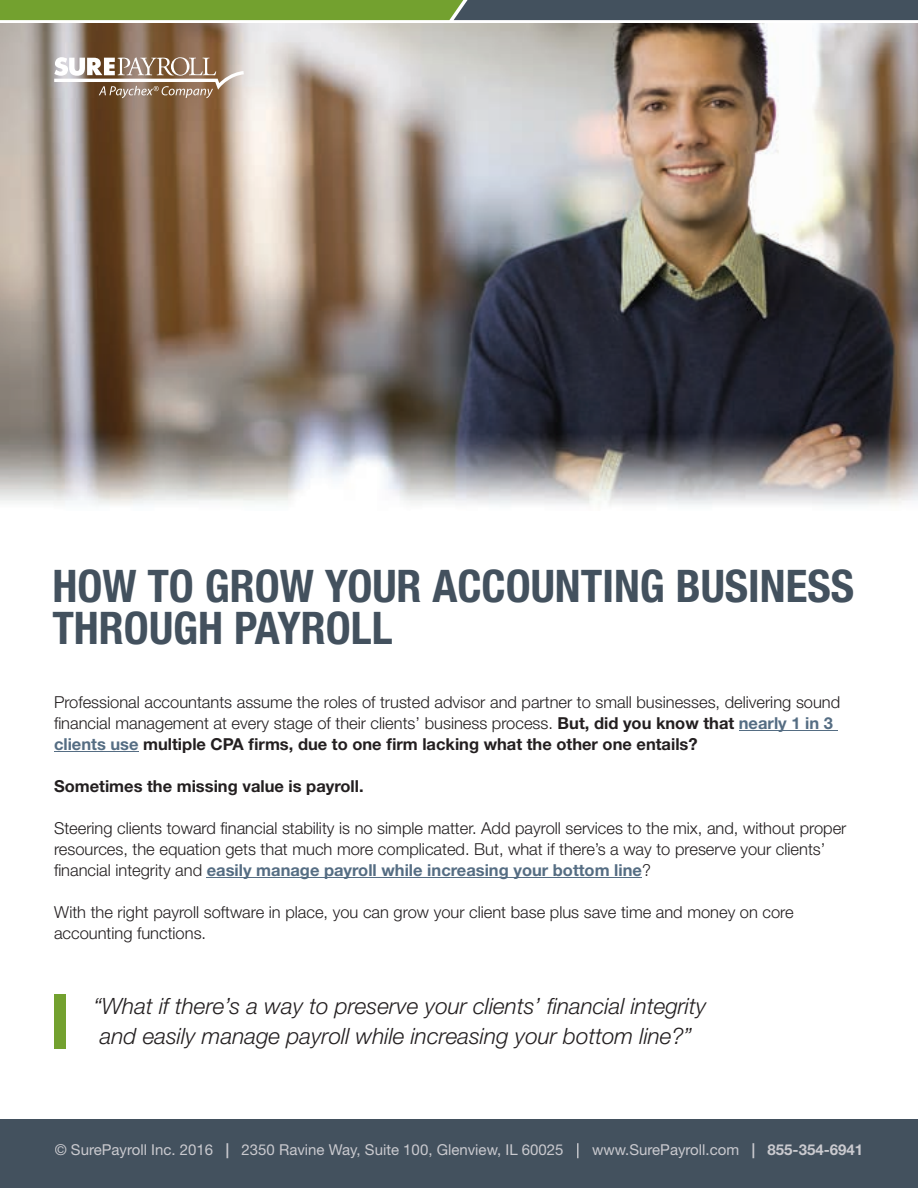
<style>
.page{position:relative;width:918px;height:1188px;background:#fff}
.page>*{position:absolute;margin:0;border:0;box-sizing:border-box;transform-origin:0 0}
.t1{font:700 condensed 45px/42px "Helvetica Neue LT Std";color:#43515e}
.t2{font:italic 300 22.5px/30px "Helvetica Neue LT Std";color:#231f20}
.t3{font:300 16.5px/21px "Helvetica Neue LT Std";color:#231f20}
.t4{font:700 16.5px "Helvetica Neue LT Std";color:#231f20}
.t5{font:15px "Helvetica Neue LT Std";color:#cacacf}
.s1{font-weight:700}
.s2{font-weight:700;color:#556d83}
</style>
<div class="page">
<div style="left:0;top:1120px;width:918px;height:68px;background:#43515e"></div>
<svg style="left:0;top:0;width:918px;height:20px;background:#5b7947"></svg>
<img style="left:0;top:24px;width:918px;height:481px">
<hr style="left:739px;top:730px;width:99px;height:1px;background:#556d83">
<hr style="left:54px;top:751px;width:85px;height:1px;background:#556d83">
<hr style="left:207px;top:877px;width:435px;height:1px;background:#556d83">
<svg style="left:54px;top:57px;width:190px;height:41px"></svg>
<div style="left:55px;top:995px;width:11px;height:54px;background:#73a12f"></div>
<h1 class="t1" style="left:52px;top:565px;width:803px">HOW TO GROW YOUR ACCOUNTING BUSINESS<br>THROUGH PAYROLL</h1>
<p class="t3" style="left:54px;top:691px;width:788px">Professional accountants assume the roles of trusted advisor and partner to small businesses, delivering sound financial management at every stage of their clients’ business process. <span class="s1">But, did you know that</span> <span class="s2">nearly 1 in 3 clients use</span> <span class="s1">multiple CPA firms, due to one firm lacking what the other one entails?</span></p>
<p class="t4" style="left:54px;top:776px;width:311px">Sometimes the missing value is payroll.</p>
<p class="t3" style="left:54px;top:817px;width:794px">Steering clients toward financial stability is no simple matter. Add payroll services to the mix, and, without proper resources, the equation gets that much more complicated. But, what if there’s a way to preserve your clients’ financial integrity and <span class="s2">easily manage payroll while increasing your bottom line</span>?</p>
<p class="t3" style="left:54px;top:901px;width:741px">With the right payroll software in place, you can grow your client base plus save time and money on core accounting functions.</p>
<h2 class="t2" style="left:94px;top:991px;width:614px">“What if there’s a way to preserve your clients’ financial integrity and easily manage payroll while increasing your bottom line?”</h2>
<p class="t5" style="left:55px;top:1141px;width:810px">© SurePayroll Inc. 2016 <span class="s1">|</span> 2350 Ravine Way, Suite 100, Glenview, IL 60025 <span class="s1">|</span> www.SurePayroll.com <span class="s1">| 855-354-6941</span></p>
</div>
